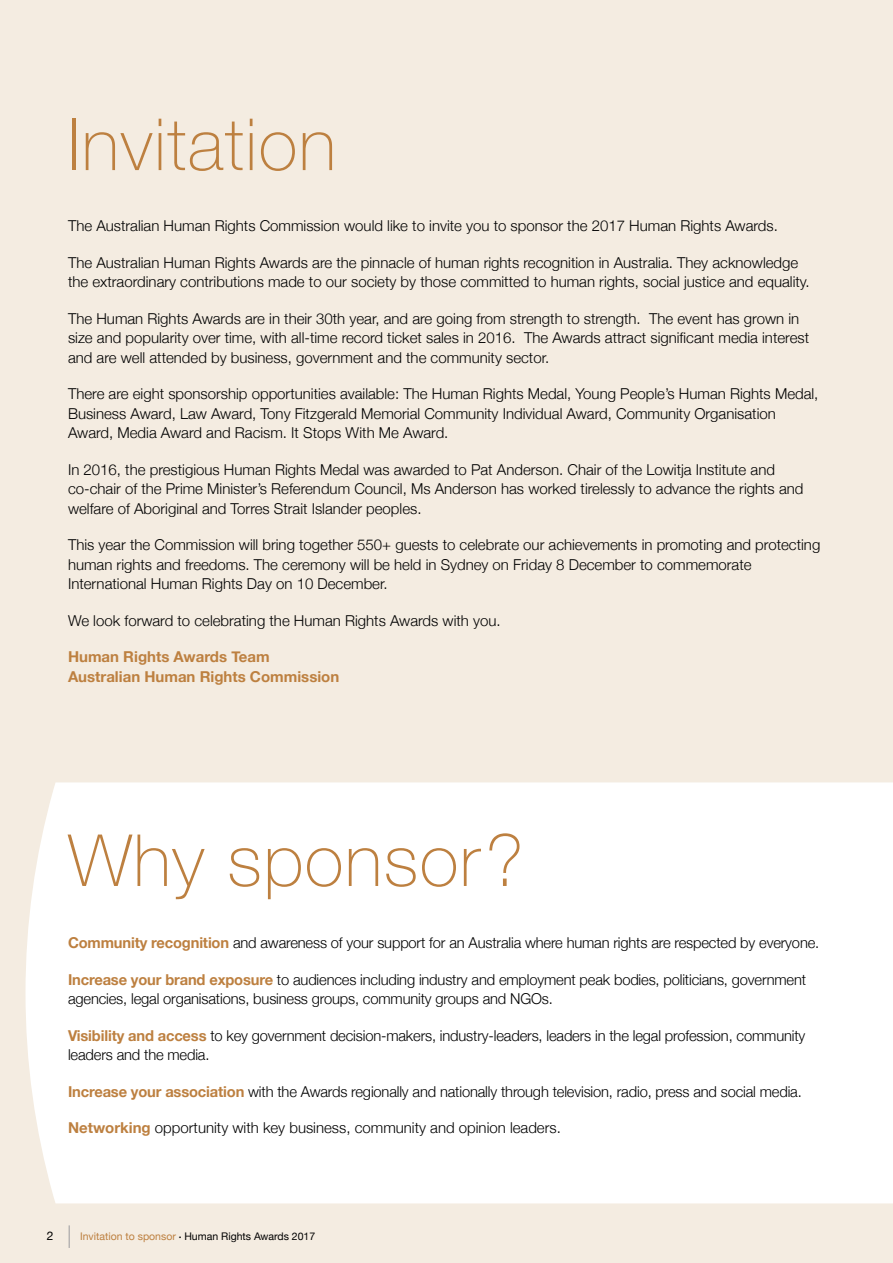
<style>
.page{position:relative;width:893px;height:1263px;background:#f4ece1}
.page>*{position:absolute;margin:0;border:0;box-sizing:border-box;transform-origin:0 0}
.major_heading{font:100 72px "Helvetica Neue";letter-spacing:.02em;color:#bd8040}
.text__no_after_space{font:300 15px/19.5px "Helvetica Neue";color:#000}
.text_10_13_4mm_after{font:300 15px/19.5px "Helvetica Neue";letter-spacing:-.01em;color:#000}
.text__no_after_space-2{font:700 15px/19.5px "Helvetica Neue";color:#bd8040}
.t1{font:10.5px "Helvetica Neue";color:#000}
.s1{font-weight:700;color:#bd8040}
.s2{font-size:12px}
.s3{font-weight:300;font-size:22.5px;color:#939498}
.s4{color:#bd8040}
.s5{font-size:7.5px}
</style>
<div class="page">
<div style="left:26px;top:782px;width:867px;height:421px;background:#fff"></div>
<p class="major_heading" style="left:68px;top:90px;width:270px">Invitation</p>
<p class="text__no_after_space" style="left:68px;top:215px;width:711px">The Australian Human Rights Commission would like to invite you to sponsor the 2017 Human Rights Awards.</p>
<p class="text__no_after_space" style="left:68px;top:252px;width:743px">The Australian Human Rights Awards are the pinnacle of human rights recognition in Australia. They acknowledge the extraordinary contributions made to our society by those committed to human rights, social justice and equality.</p>
<p class="text__no_after_space" style="left:68px;top:308px;width:743px">The Human Rights Awards are in their 30th year, and are going from strength to strength. The event has grown in size and popularity over time, with all-time record ticket sales in 2016. The Awards attract significant media interest and are well attended by business, government and the community sector.</p>
<p class="text__no_after_space" style="left:68px;top:383px;width:752px">There are eight sponsorship opportunities available: The Human Rights Medal, Young People’s Human Rights Medal,<br>Business Award, Law Award, Tony Fitzgerald Memorial Community Individual Award, Community Organisation<br>Award, Media Award and Racism. It Stops With Me Award.</p>
<p class="text__no_after_space" style="left:68px;top:459px;width:737px">In 2016, the prestigious Human Rights Medal was awarded to Pat Anderson. Chair of the Lowitja Institute and co-chair of the Prime Minister’s Referendum Council, Ms Anderson has worked tirelessly to advance the rights and welfare of Aboriginal and Torres Strait Islander peoples.</p>
<p class="text__no_after_space" style="left:68px;top:534px;width:754px">This year the Commission will bring together 550+ guests to celebrate our achievements in promoting and protecting human rights and freedoms. The ceremony will be held in Sydney on Friday 8 December to commemorate<br>International Human Rights Day on 10 December.</p>
<p class="text__no_after_space" style="left:68px;top:610px;width:434px">We look forward to celebrating the Human Rights Awards with you.</p>
<p class="text__no_after_space-2" style="left:68px;top:648px;width:273px">Human Rights Awards Team<br>Australian Human Rights Commission</p>
<p class="major_heading" style="left:68px;top:806px;width:457px">Why sponsor?</p>
<p class="text_10_13_4mm_after" style="left:68px;top:932px;width:753px"><span class="s1">Community recognition</span> and awareness of your support for an Australia where human rights are respected by everyone.</p>
<p class="text_10_13_4mm_after" style="left:68px;top:968px;width:740px"><span class="s1">Increase your brand exposure</span> to audiences including industry and employment peak bodies, politicians, government agencies, legal organisations, business groups, community groups and NGOs.</p>
<p class="text_10_13_4mm_after" style="left:68px;top:1024px;width:739px"><span class="s1">Visibility and access</span> to key government decision-makers, industry-leaders, leaders in the legal profession, community leaders and the media.</p>
<p class="text_10_13_4mm_after" style="left:68px;top:1080px;width:735px"><span class="s1">Increase your association</span> with the Awards regionally and nationally through television, radio, press and social media.</p>
<p class="text_10_13_4mm_after" style="left:68px;top:1117px;width:494px"><span class="s1">Networking</span> opportunity with key business, community and opinion leaders.</p>
<p class="t1" style="left:47px;top:1228px;width:270px"><span class="s2">2</span> <span class="s3">|</span> <span class="s4">Invitation to sponsor</span> <span class="s5">•</span> Human Rights Awards 2017</p>
</div>
